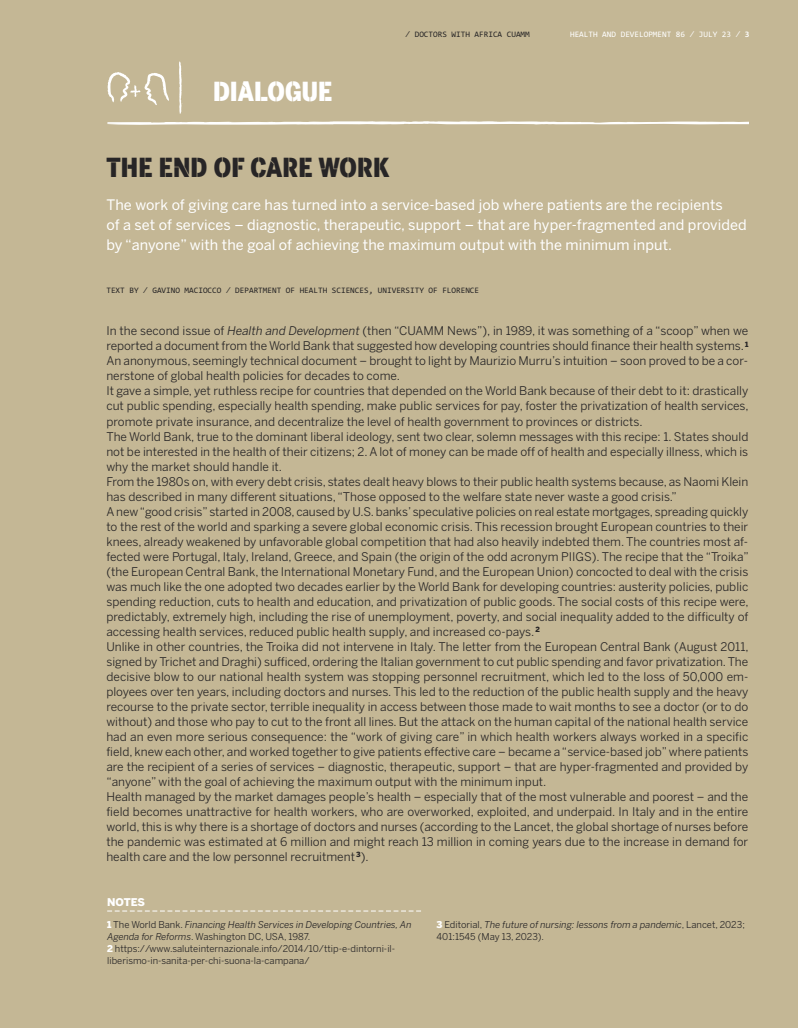
<style>
.page{position:relative;width:798px;height:1028px;background:#fff}
.page>*{position:absolute;margin:0;border:0;box-sizing:border-box;transform-origin:0 0}
.t1{font:26.25px "cuammstencil stencil";letter-spacing:.005em;color:#272526}
.t2{font:26.25px "cuammstencil stencil";color:#fff}
.t3{font:14.38px/20px "Benton Sans";letter-spacing:.005em;color:#fff}
.t4{font:11.88px/15px "Benton Sans";color:#272526;text-align:justify}
.t5{font:900 10.62px "Benton Sans";letter-spacing:-.005em;color:#fff}
.t6{font:9.38px/11.9px "Benton Sans";color:#272526}
.t7{font:italic 9.38px/11.9px "Benton Sans";color:#272526}
.t8{font:8.38px "Consolas";color:#272526}
.t9{font:8.38px "Consolas";color:#fff}
.s1{font-weight:700}
.s2{font-style:italic}
.s3{font-weight:900;font-style:normal;color:#fff}
.s4{font-style:normal}
.s5{font-weight:900;color:#fff}
</style>
<div class="page">
<div style="left:0;top:0;width:797px;height:1028px;background:#c4b795"></div>
<svg style="left:107px;top:61px;width:641px;height:64px"></svg>
<hr style="left:107px;top:122px;width:45px;height:2px;background:#fff">
<svg style="left:107px;top:910px;width:314px;height:1px"></svg>
<p class="t2" style="left:213px;top:80px;width:120px">DIALOGUE</p>
<p class="t8" style="left:405px;top:29px;width:126px">⁄ DOCTORS WITH AFRICA CUAMM</p>
<p class="t9" style="left:570px;top:29px;width:181px">HEALTH AND DEVELOPMENT 86 ⁄ JULY 23 ⁄ <span class="s1">3</span></p>
<p class="t1" style="left:106px;top:156px;width:284px">THE END OF CARE WORK</p>
<p class="t3" style="left:106px;top:196px;width:617px">The work of giving care has turned into a service-based job where patients are the recipients</p>
<p class="t3" style="left:106px;top:216px;width:641px">of a set of services – diagnostic, therapeutic, support – that are hyper-fragmented and provided by “anyone” with the goal of achieving the maximum output with the minimum input.</p>
<p class="t8" style="left:106px;top:285px;width:374px">TEXT BY ⁄ GAVINO MACIOCCO ⁄ DEPARTMENT OF HEALTH SCIENCES, UNIVERSITY OF FLORENCE</p>
<p class="t4" style="left:106px;top:325px;width:643px">In the second issue of <span class="s2">Health and Development</span> (then “CUAMM News”), in 1989, it was something of a “scoop” when we reported a document from the World Bank that suggested how developing countries should finance their health systems. <sup>1<br></sup>An anonymous, seemingly technical document – brought to light by Maurizio Murru’s intuition – soon proved to be a cor&shy;nerstone of global health policies for decades to come.</p>
<p class="t4" style="left:106px;top:385px;width:643px">It gave a simple, yet ruthless recipe for countries that depended on the World Bank because of their debt to it: drastically cut public spending, especially health spending, make public services for pay, foster the privatization of health services, promote private insurance, and decentralize the level of health government to provinces or districts.</p>
<p class="t4" style="left:106px;top:430px;width:643px">The World Bank, true to the dominant liberal ideology, sent two clear, solemn messages with this recipe: 1. States should not be interested in the health of their citizens; 2. A lot of money can be made off of health and especially illness, which is why the market should handle it.</p>
<p class="t4" style="left:106px;top:475px;width:643px">From the 1980s on, with every debt crisis, states dealt heavy blows to their public health systems because, as Naomi Klein has described in many different situations, “Those opposed to the welfare state never waste a good crisis.”</p>
<p class="t4" style="left:106px;top:505px;width:643px">A new “good crisis” started in 2008, caused by U.S. banks’ speculative policies on real estate mortgages, spreading quickly to the rest of the world and sparking a severe global economic crisis. This recession brought European countries to their knees, already weakened by unfavorable global competition that had also heavily indebted them. The countries most af&shy;fected were Portugal, Italy, Ireland, Greece, and Spain (the origin of the odd acronym PIIGS). The recipe that the “Troika” (the European Central Bank, the International Monetary Fund, and the European Union) concocted to deal with the crisis was much like the one adopted two decades earlier by the World Bank for developing countries: austerity policies, public spending reduction, cuts to health and education, and privatization of public goods. The social costs of this recipe were, predictably, extremely high, including the rise of unemployment, poverty, and social inequality added to the difficulty of accessing health services, reduced public health supply, and increased co-pays. <sup>2</sup></p>
<p class="t4" style="left:106px;top:640px;width:643px">Unlike in other countries, the Troika did not intervene in Italy. The letter from the European Central Bank (August 2011, signed by Trichet and Draghi) sufficed, ordering the Italian government to cut public spending and favor privatization. The decisive blow to our national health system was stopping personnel recruitment, which led to the loss of 50,000 em&shy;ployees over ten years, including doctors and nurses. This led to the reduction of the public health supply and the heavy recourse to the private sector, terrible inequality in access between those made to wait months to see a doctor (or to do without) and those who pay to cut to the front all lines. But the attack on the human capital of the national health service had an even more serious consequence: the “work of giving care” in which health workers always worked in a specific field, knew each other, and worked together to give patients effective care – became a “service-based job” where patients are the recipient of a series of services – diagnostic, therapeutic, support – that are hyper-fragmented and provided by “anyone” with the goal of achieving the maximum output with the minimum input.</p>
<p class="t4" style="left:106px;top:790px;width:643px">Health managed by the market damages people’s health – especially that of the most vulnerable and poorest – and the field becomes unattractive for health workers, who are overworked, exploited, and underpaid. In Italy and in the entire world, this is why there is a shortage of doctors and nurses (according to the Lancet, the global shortage of nurses before the pandemic was estimated at 6 million and might reach 13 million in coming years due to the increase in demand for health care and the low personnel recruitment <sup>3</sup>).</p>
<p class="t5" style="left:107px;top:897px;width:39px">NOTES</p>
<p class="t7" style="left:107px;top:920px;width:305px"><span class="s3">1</span> <span class="s4">The World Bank.</span> Financing Health Services in Developing Countries, An<br>Agenda for Reforms<span class="s4">. Washington DC, USA, 1987.</span></p>
<p class="t6" style="left:107px;top:943px;width:289px"><span class="s5">2</span> https://www.saluteinternazionale.info/2014/10/ttip-e-dintorni-il-</p>
<p class="t6" style="left:107px;top:955px;width:204px">liberismo-in-sanita-per-chi-suona-la-campana/</p>
<p class="t6" style="left:436px;top:920px;width:309px"><span class="s5">3</span> Editorial, <span class="s2">The future of nursing: lessons from a pandemic</span>, Lancet, 2023;<br>401:1545 (May 13, 2023).</p>
</div>
